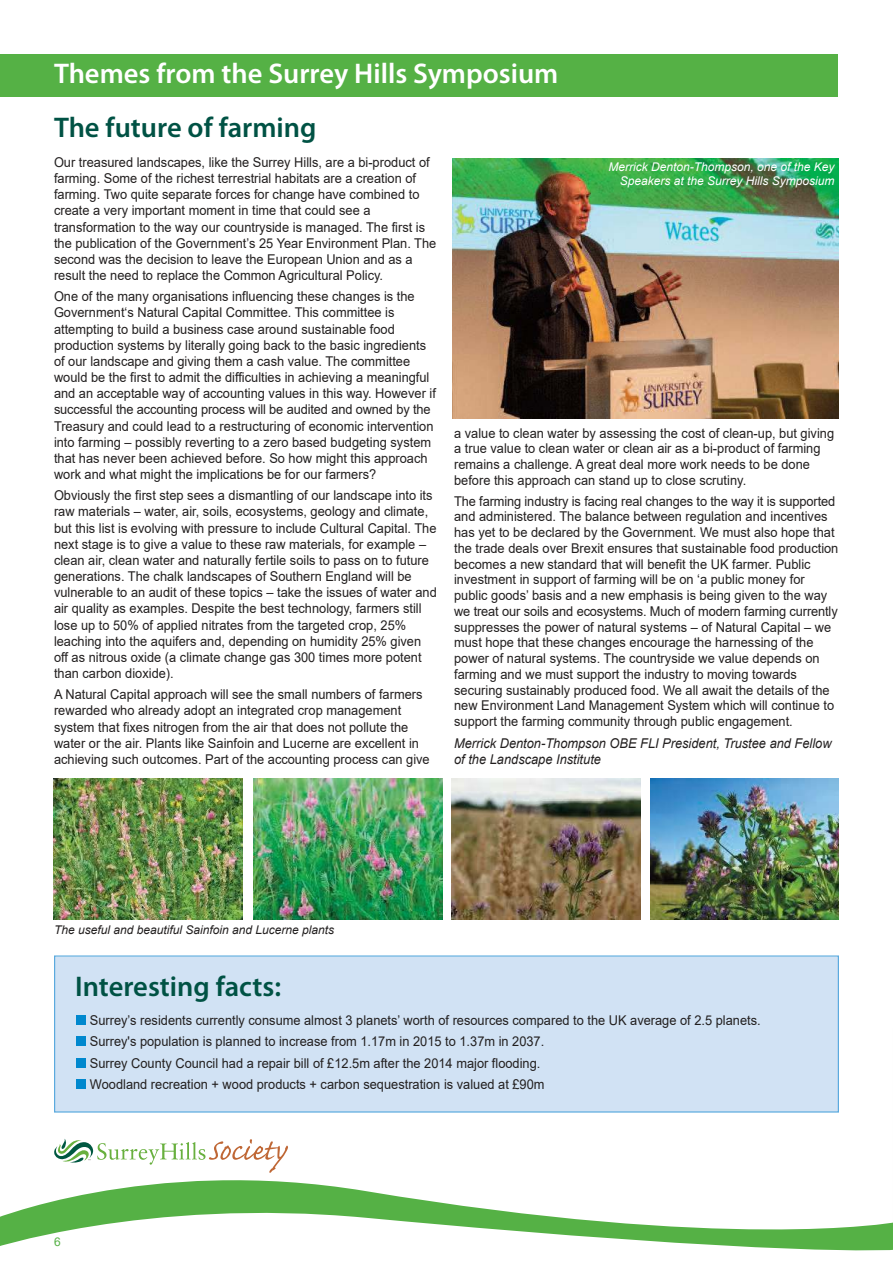
<style>
.page{position:relative;width:893px;height:1263px;background:#fff}
.page>*{position:absolute;margin:0;border:0;box-sizing:border-box;transform-origin:0 0}
.t1{font:600 28.5px "Myriad Pro";color:#005244}
.t2{font:600 28.5px "Myriad Pro";color:#fff}
.t3{font:13.5px/16.2px "Arial";color:#221f1f;scale:.95 1}
.t4{font:italic 13.5px/16.2px "Arial";color:#221f1f;scale:.95 1}
.t5{font:italic 12px/13.5px "Arial";color:#fff;text-align:right}
.t6{font:italic 12px "Arial";color:#221f1f}
.t7{font:12px "Arial";color:#55b145}
</style>
<div class="page">
<svg style="left:0;top:1112px;width:893px;height:139px"></svg>
<svg style="left:54px;top:1138px;width:234px;height:35px"></svg>
<div style="left:55px;top:957px;width:783px;height:154px;background:#d1e2f4"></div>
<div style="left:54px;top:955px;width:785px;height:157px;border:1px solid #5baade"></div>
<div style="left:77px;top:1015px;width:9px;height:10px;background:#0088ce"></div>
<div style="left:77px;top:1036px;width:9px;height:10px;background:#0088ce"></div>
<div style="left:77px;top:1058px;width:9px;height:10px;background:#0088ce"></div>
<div style="left:77px;top:1079px;width:9px;height:10px;background:#0088ce"></div>
<img style="left:453px;top:158px;width:386px;height:261px">
<img style="left:54px;top:778px;width:189px;height:142px">
<img style="left:253px;top:778px;width:189px;height:142px">
<img style="left:452px;top:778px;width:189px;height:141px">
<img style="left:650px;top:778px;width:189px;height:142px">
<div style="left:0;top:54px;width:837px;height:43px;background:#55b145"></div>
<h1 class="t2" style="left:54px;top:62px;width:506px">Themes from the Surrey Hills Symposium</h1>
<h1 class="t1" style="left:54px;top:117px;width:264px">The future of farming</h1>
<p class="t3" style="left:54px;top:154px;width:404px">Our treasured landscapes, like the Surrey Hills, are a bi-product of farming. Some of the richest terrestrial habitats are a creation of farming. Two quite separate forces for change have combined to create a very important moment in time that could see a transformation to the way our countryside is managed. The first is the publication of the Government’s 25 Year Environment Plan. The second was the decision to leave the European Union and as a result the need to replace the Common Agricultural Policy.</p>
<p class="t3" style="left:54px;top:288px;width:403px">One of the many organisations influencing these changes is the Government‘s Natural Capital Committee. This committee is attempting to build a business case around sustainable food production systems by literally going back to the basic ingredients of our landscape and giving them a cash value. The committee would be the first to admit the difficulties in achieving a meaningful and an acceptable way of accounting values in this way. However if successful the accounting process will be audited and owned by the Treasury and could lead to a restructuring of economic intervention into farming – possibly reverting to a zero based budgeting system that has never been achieved before. So how might this approach work and what might the implications be for our farmers?</p>
<p class="t3" style="left:54px;top:487px;width:405px">Obviously the first step sees a dismantling of our landscape into its raw materials – water, air, soils, ecosystems, geology and climate, but this list is evolving with pressure to include Cultural Capital. The next stage is to give a value to these raw materials, for example – clean air, clean water and naturally fertile soils to pass on to future generations. The chalk landscapes of Southern England will be vulnerable to an audit of these topics – take the issues of water and air quality as examples. Despite the best technology, farmers still lose up to 50% of applied nitrates from the targeted crop, 25% leaching into the aquifers and, depending on humidity 25% given off as nitrous oxide (a climate change gas 300 times more potent than carbon dioxide).</p>
<p class="t3" style="left:54px;top:686px;width:397px">A Natural Capital approach will see the small numbers of farmers rewarded who already adopt an integrated crop management system that fixes nitrogen from the air that does not pollute the water or the air. Plants like Sainfoin and Lucerne are excellent in achieving such outcomes. Part of the accounting process can give</p>
<p class="t5" style="left:608px;top:161px;width:228px">Merrick Denton-Thompson, one of the Key<br>Speakers at the Surrey Hills Symposium</p>
<p class="t3" style="left:454px;top:425px;width:401px;line-height:15.8px">a value to clean water by assessing the cost of clean-up, but giving a true value to clean water or clean air as a bi-product of farming remains a challenge. A great deal more work needs to be done before this approach can stand up to close scrutiny.</p>
<p class="t3" style="left:454px;top:493px;width:406px;line-height:15.8px">The farming industry is facing real changes to the way it is supported and administered. The balance between regulation and incentives has yet to be declared by the Government. We must also hope that the trade deals over Brexit ensures that sustainable food production becomes a new standard that will benefit the UK farmer. Public investment in support of farming will be on ‘a public money for public goods’ basis and a new emphasis is being given to the way we treat our soils and ecosystems. Much of modern farming currently suppresses the power of natural systems – of Natural Capital – we must hope that these changes encourage the harnessing of the power of natural systems. The countryside we value depends on farming and we must support the industry to moving towards securing sustainably produced food. We all await the details of the new Environment Land Management System which will continue to support the farming community through public engagement.</p>
<p class="t4" style="left:454px;top:735px;width:399px">Merrick Denton-Thompson OBE FLI President, Trustee and Fellow of the Landscape Institute</p>
<p class="t6" style="left:54px;top:922px;width:282px">The useful and beautiful Sainfoin and Lucerne plants</p>
<h1 class="t1" style="left:75px;top:975px;width:208px">Interesting facts:</h1>
<p class="t3" style="left:90px;top:1009px;width:708px;line-height:21.3px">Surrey’s residents currently consume almost 3 planets’ worth of resources compared to the UK average of 2.5 planets.<br>Surrey's population is planned to increase from 1.17m in 2015 to 1.37m in 2037.<br>Surrey County Council had a repair bill of £12.5m after the 2014 major flooding.<br>Woodland recreation + wood products + carbon sequestration is valued at £90m</p>
<p class="t7" style="left:54px;top:1234px;width:8px">6</p>
</div>
